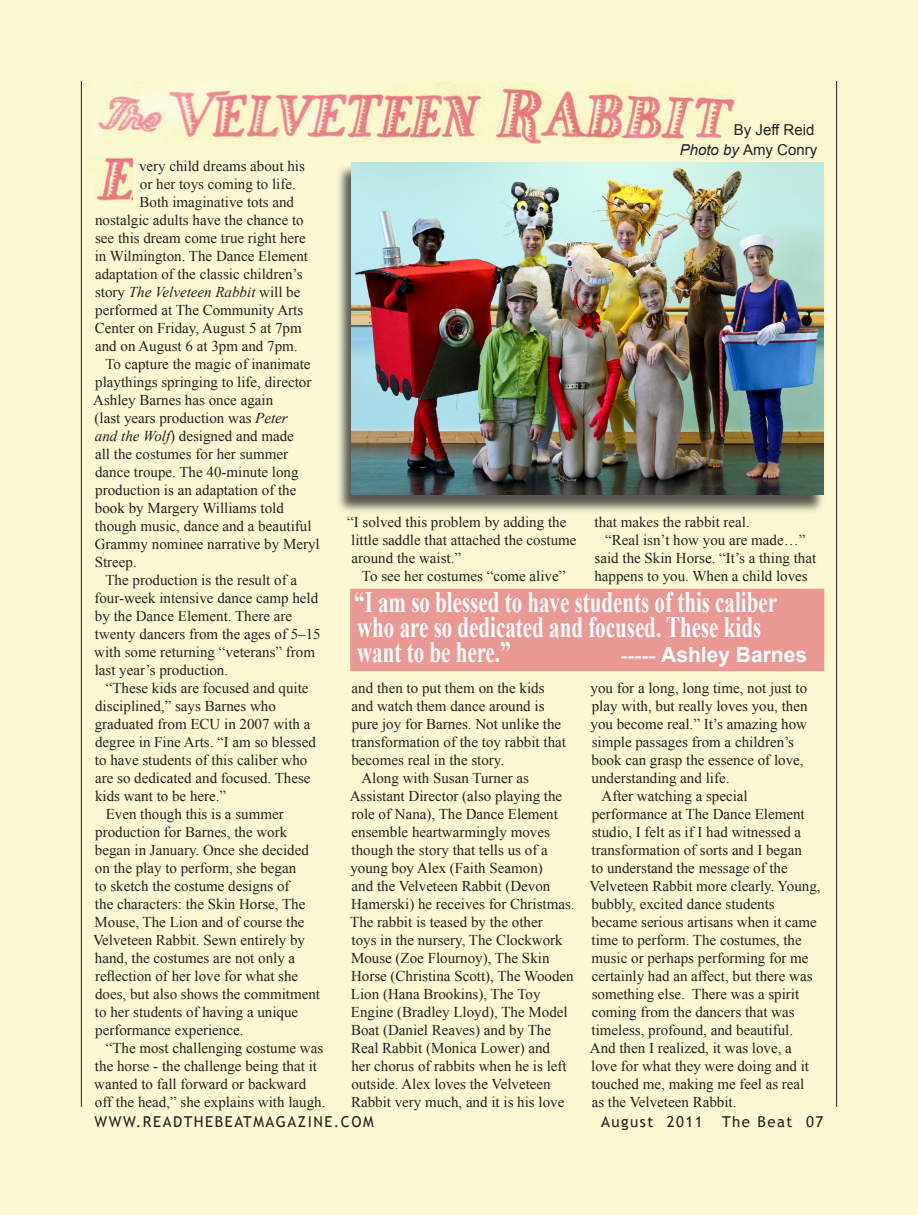
<style>
.page{position:relative;width:918px;height:1215px;background:#fbf9d4}
.page>*{position:absolute;margin:0;border:0;box-sizing:border-box;transform-origin:0 0}
.Caption_6{font:700 29.55px/25.2px "Times New Roman";color:#fff;scale:.71 1}
.Caption_6-2{font:700 21px "Arial";color:#fff}
.Caption_6-3{font:15px/18px "Times New Roman";color:#231f20}
.Caption_6-4{font:15px "Trebuchet MS";letter-spacing:.1em;color:#231f20}
.Caption_6-5{font:italic 15px "Times New Roman";color:#231f20}
.Caption_6-6{font:15px "Arial";color:#231f20}
.s1{font-style:normal}
.s2{font-style:italic}
.s3{font-family:"Times New Roman"}
</style>
<div class="page">
<hr style="left:81px;top:81px;width:1px;height:1026px;background:#231f20">
<hr style="left:836px;top:81px;width:1px;height:1026px;background:#231f20">
<img style="left:94px;top:81px;width:641px;height:63px">
<div style="left:335px;top:164px;width:491px;height:352px;background:#231f20;opacity:.75"></div>
<img style="left:351px;top:162px;width:473px;height:333px">
<img style="left:95px;top:156px;width:38px;height:46px">
<div style="left:88px;top:154px;width:16px;height:17px;background:#f9f8ca"></div>
<div style="left:351px;top:590px;width:473px;height:80px;background:#ea9894"></div>
<div style="left:350px;top:589px;width:474px;height:82px;border:2px solid #ea9894"></div>
<p class="Caption_6-6" style="left:734px;top:120px;width:82px">By Jeff Reid</p>
<p class="Caption_6-3" style="left:139px;top:157px;width:167px">very child dreams about his</p>
<p class="Caption_6-3" style="left:140px;top:175px;width:157px">or her toys coming to life.</p>
<p class="Caption_6-3" style="left:140px;top:193px;width:156px">Both imaginative tots and</p>
<p class="Caption_6-3" style="left:95px;top:211px;width:210px">nostalgic adults have the chance to</p>
<p class="Caption_6-3" style="left:95px;top:229px;width:212px">see this dream come true right here</p>
<p class="Caption_6-3" style="left:95px;top:247px;width:215px">in Wilmington. The Dance Element</p>
<p class="Caption_6-3" style="left:95px;top:265px;width:209px">adaptation of the classic children’s</p>
<p class="Caption_6-5" style="left:95px;top:282px;width:207px"><span class="s1">story</span> The Velveteen Rabbit <span class="s1">will be</span></p>
<p class="Caption_6-3" style="left:95px;top:301px;width:210px">performed at The Community Arts</p>
<p class="Caption_6-3" style="left:95px;top:319px;width:208px">Center on Friday, August 5 at 7pm</p>
<p class="Caption_6-3" style="left:95px;top:337px;width:204px">and on August 6 at 3pm and 7pm.</p>
<p class="Caption_6-3" style="left:93px;top:355px;width:228px;text-indent:12px">To capture the magic of inanimate playthings springing to life, director<br>Ashley Barnes has once again<br>(last years production was <span class="s2">Peter<br>and the Wolf</span>) designed and made<br>all the costumes for her summer dance troupe. The 40-minute long production is an adaptation of the book by Margery Williams told though music, dance and a beautiful<br>Grammy nominee narrative by Meryl<br>Streep.</p>
<p class="Caption_6-3" style="left:94px;top:571px;width:228px;text-indent:11px">The production is the result of a four-week intensive dance camp held by the Dance Element. There are twenty dancers from the ages of 5–15 with some returning “veterans” from last year’s production.</p>
<p class="Caption_6-3" style="left:95px;top:679px;width:223px;text-indent:11px">“These kids are focused and quite disciplined,” says Barnes who graduated from ECU in 2007 with a degree in Fine Arts. “I am so blessed to have students of this caliber who are so dedicated and focused. These kids want to be here.”</p>
<p class="Caption_6-3" style="left:93px;top:805px;width:229px;text-indent:13px">Even though this is a summer production for Barnes, the work began in January. Once she decided on the play to perform, she began<br>to sketch the costume designs of<br>the characters: the Skin Horse, The<br>Mouse, The Lion and of course the<br>Velveteen Rabbit. Sewn entirely by hand, the costumes are not only a reflection of her love for what she does, but also shows the commitment to her students of having a unique performance experience.</p>
<p class="Caption_6-3" style="left:94px;top:1039px;width:233px;text-indent:11px">“The most challenging costume was the horse - the challenge being that it wanted to fall forward or backward off the head,” she explains with laugh.</p>
<p class="Caption_6-6" style="left:680px;top:140px;width:139px"><span class="s2">Photo by</span> Amy Conry</p>
<p class="Caption_6-3" style="left:347px;top:513px;width:231px">“I solved this problem by adding the little saddle that attached the costume around the waist.”</p>
<p class="Caption_6-3" style="left:362px;top:567px;width:205px">To see her costumes “come alive”</p>
<p class="Caption_6-3" style="left:594px;top:513px;width:157px">that makes the rabbit real.</p>
<p class="Caption_6-3" style="left:594px;top:531px;width:223px;text-align:center">“Real isn’t how you are made…” said the Skin Horse. “It’s a thing that happens to you. When a child loves</p>
<p class="Caption_6" style="left:354px;top:589px;width:597px">“I am so blessed to have students of this caliber who are so dedicated and focused. These kids want to be here.”</p>
<p class="Caption_6-2" style="left:621px;top:641px;width:188px"><span class="s3">-----</span> Ashley Barnes</p>
<p class="Caption_6-3" style="left:351px;top:678px;width:216px">and then to put them on the kids and watch them dance around is pure joy for Barnes. Not unlike the transformation of the toy rabbit that becomes real in the story.</p>
<p class="Caption_6-3" style="left:350px;top:768px;width:226px;text-indent:12px">Along with Susan Turner as<br>Assistant Director (also playing the role of Nana), The Dance Element ensemble heartwarmingly moves though the story that tells us of a young boy Alex (Faith Seamon)<br>and the Velveteen Rabbit (Devon<br>Hamerski) he receives for Christmas.<br>The rabbit is teased by the other<br>toys in the nursery, The Clockwork<br>Mouse (Zoe Flournoy), The Skin<br>Horse (Christina Scott), The Wooden<br>Lion (Hana Brookins), The Toy<br>Engine (Bradley Lloyd), The Model<br>Boat (Daniel Reaves) and by The<br>Real Rabbit (Monica Lower) and<br>her chorus of rabbits when he is left outside. Alex loves the Velveteen<br>Rabbit very much, and it is his love</p>
<p class="Caption_6-3" style="left:591px;top:679px;width:219px">you for a long, long time, not just to play with, but really loves you, then you become real.” It’s amazing how simple passages from a children’s book can grasp the essence of love, understanding and life.</p>
<p class="Caption_6-3" style="left:590px;top:787px;width:233px;text-indent:12px">After watching a special performance at The Dance Element studio, I felt as if I had witnessed a transformation of sorts and I began<br>to understand the message of the Velveteen Rabbit more clearly. Young, bubbly, excited dance students became serious artisans when it came time to perform. The costumes, the music or perhaps performing for me certainly had an affect, but there was something else. There was a spirit coming from the dancers that was timeless, profound, and beautiful.<br>And then I realized, it was love, a love for what they were doing and it touched me, making me feel as real<br>as the Velveteen Rabbit.</p>
<p class="Caption_6-4" style="left:94px;top:1113px;width:281px">WWW.READTHEBEATMAGAZINE.COM</p>
<p class="Caption_6-4" style="left:601px;top:1113px;width:103px">August 2011</p>
<p class="Caption_6-4" style="left:722px;top:1113px;width:103px">The Beat 07</p>
</div>
